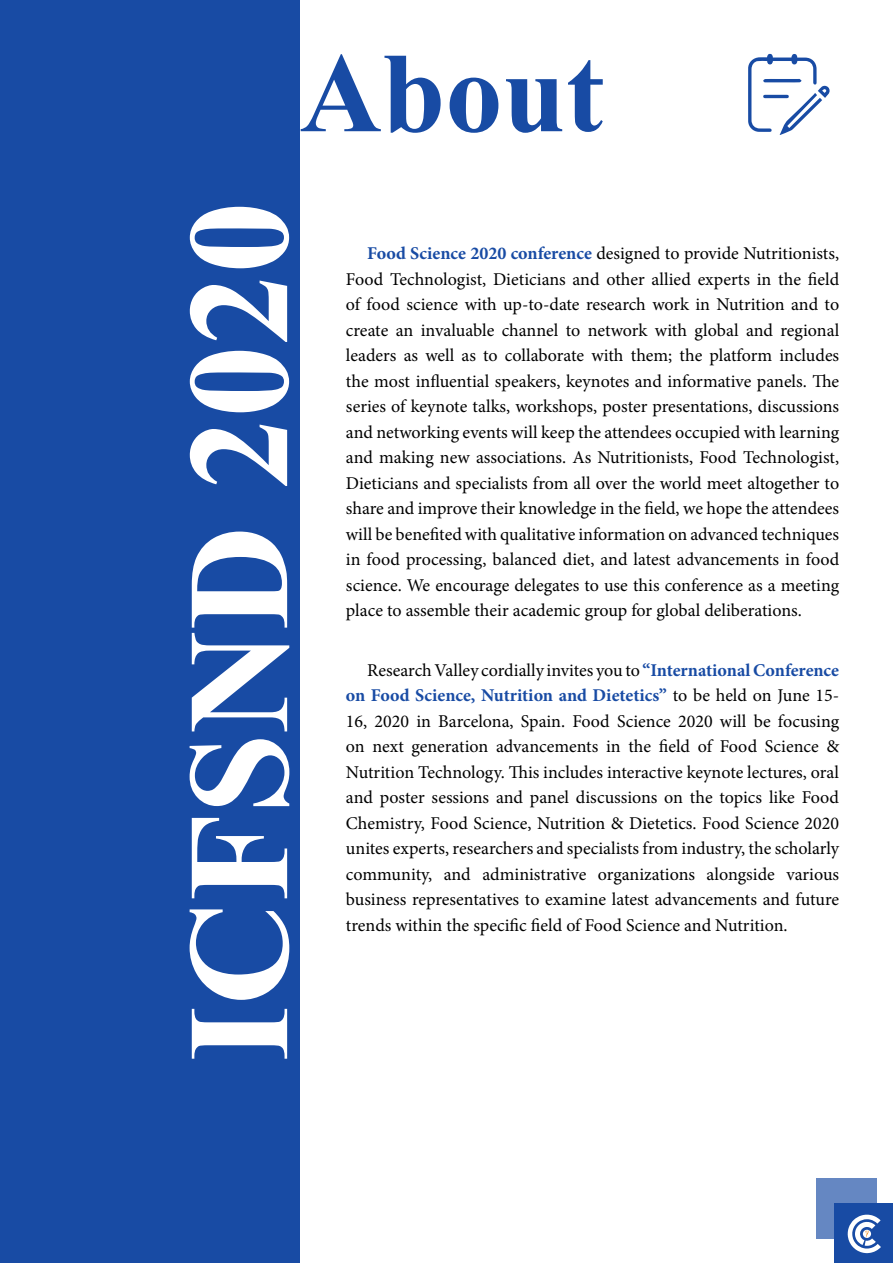
<style>
.page{position:relative;width:893px;height:1263px;background:#fff}
.page>*{position:absolute;margin:0;border:0;box-sizing:border-box;transform-origin:0 0}
.t1{font:700 144px "Times New Roman";color:#fff}
.t2{font:700 114px "Times New Roman";color:#184ba4}
.t3{font:18px/25.5px "Minion Pro";color:#000;text-align:justify}
.s1{font-weight:700;color:#184ba4}
</style>
<div class="page">
<div style="left:0;top:0;width:300px;height:1263px;background:#184ba4"></div>
<svg style="left:748px;top:54px;width:82px;height:80px"></svg>
<div style="left:834px;top:1204px;width:59px;height:59px;background:#184ba4"></div>
<svg style="left:816px;top:1178px;width:60px;height:61px;fill:#6587c2"></svg>
<svg style="left:848px;top:1215px;width:33px;height:38px"></svg>
<h2 class="t2" style="left:300px;top:14px;width:306px">About</h2>
<h1 class="t1" style="left:139px;top:1061px;width:861px;rotate:-90deg">ICFSND 2020</h1>
<p class="t3" style="left:346px;top:241px;width:495px;text-indent:21px"><span class="s1">Food Science 2020 conference</span> designed to provide Nutritionists, Food Technologist, Dieticians and other allied experts in the field of food science with up-to-date research work in Nutrition and to create an invaluable channel to network with global and regional leaders as well as to collaborate with them; the platform includes the most influential speakers, keynotes and informative panels. The series of keynote talks, workshops, poster presentations, discussions and networking events will keep the attendees occupied with learning and making new associations. As Nutritionists, Food Technologist, Dieticians and specialists from all over the world meet altogether to share and improve their knowledge in the field, we hope the attendees will be benefited with qualitative information on advanced techniques in food processing, balanced diet, and latest advancements in food science. We encourage delegates to use this conference as a meeting place to assemble their academic group for global deliberations.</p>
<p class="t3" style="left:346px;top:657px;width:495px;text-indent:21px">Research Valley cordially invites you to <span class="s1">“International Conference on Food Science, Nutrition and Dietetics”</span> to be held on June 15- 16, 2020 in Barcelona, Spain. Food Science 2020 will be focusing on next generation advancements in the field of Food Science &amp; Nutrition Technology. This includes interactive keynote lectures, oral and poster sessions and panel discussions on the topics like Food Chemistry, Food Science, Nutrition &amp; Dietetics. Food Science 2020 unites experts, researchers and specialists from industry, the scholarly community, and administrative organizations alongside various business representatives to examine latest advancements and future trends within the specific field of Food Science and Nutrition.</p>
</div>
